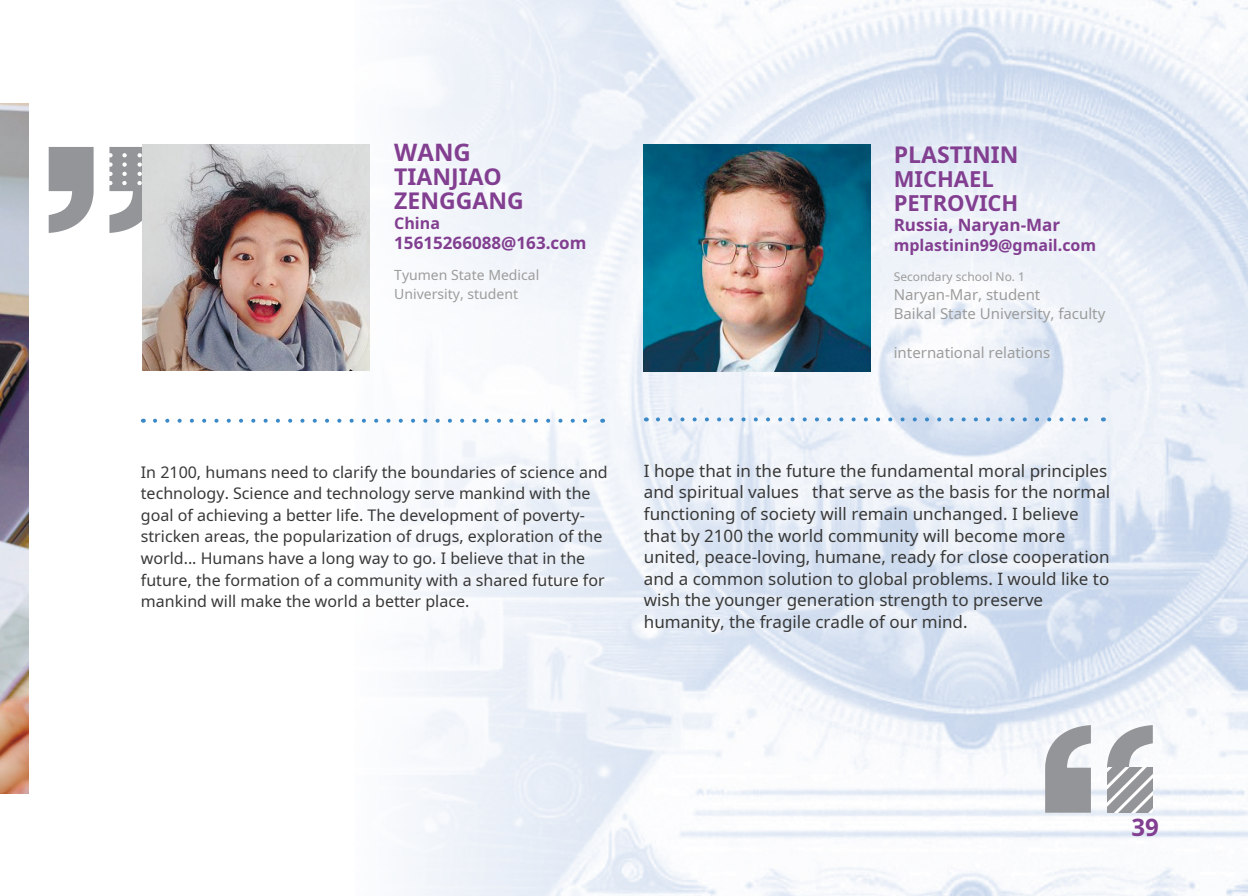
<style>
.page{position:relative;width:1248px;height:896px;background:#fff}
.page>*{position:absolute;margin:0;border:0;box-sizing:border-box;transform-origin:0 0}
.t1{font:700 24px "Noto Sans";color:#823e90}
.t2{font:700 23px/24px "Noto Sans";color:#823e90}
.t3{font:700 22px/24px "Noto Sans";color:#823e90}
.t4{font:17px/21.6px "Noto Sans";color:#383837}
.t5{font:700 17px "Noto Sans";color:#823e90}
.t6{font:16px/21.6px "Noto Sans";color:#383837}
.t7{font:700 16px "Noto Sans";color:#823e90}
.t8{font:15px/19.2px "Noto Sans";color:#9c9c9b}
.t9{font:14px/19.2px "Noto Sans";color:#9c9c9b}
.t10{font:12px "Noto Sans";color:#9c9c9b}
</style>
<div class="page">
<img style="left:363px;top:0;width:884px;height:896px">
<img style="left:0;top:103px;width:28px;height:691px">
<svg style="left:49px;top:147px;width:45px;height:86px"></svg>
<svg style="left:109px;top:147px;width:33px;height:86px"></svg>
<svg style="left:1045px;top:725px;width:45px;height:87px"></svg>
<svg style="left:1106px;top:725px;width:46px;height:88px"></svg>
<img style="left:643px;top:144px;width:227px;height:227px">
<svg style="left:657px;top:417px;width:439px;height:4px"></svg>
<svg style="left:155px;top:419px;width:441px;height:4px"></svg>
<img style="left:142px;top:144px;width:227px;height:227px">
<h1 class="t1" style="left:394px;top:136px;width:78px">WANG</h1>
<h2 class="t2" style="left:394px;top:164px;width:131px">TIANJIAO<br>ZENGGANG</h2>
<p class="t7" style="left:394px;top:212px;width:47px">China</p>
<p class="t5" style="left:394px;top:231px;width:194px">15615266088@163.com</p>
<h2 class="t2" style="left:893px;top:142px;width:126px">PLASTININ</h2>
<p class="t3" style="left:893px;top:166px;width:126px">MICHAEL<br>PETROVICH</p>
<p class="t5" style="left:893px;top:212px;width:168px">Russia, Naryan-Mar</p>
<p class="t7" style="left:893px;top:233px;width:204px">mplastinin99@gmail.com</p>
<p class="t9" style="left:394px;top:265px;width:147px">Tyumen State Medical<br>University, student</p>
<p class="t10" style="left:893px;top:268px;width:133px">Secondary school No. 1</p>
<p class="t8" style="left:893px;top:285px;width:213px">Naryan-Mar, student<br>Baikal State University, faculty</p>
<p class="t8" style="left:893px;top:342px;width:158px">international relations</p>
<p class="t6" style="left:141px;top:460px;width:468px">In 2100, humans need to clarify the boundaries of science and technology. Science and technology serve mankind with the goal of achieving a better life. The development of poverty&shy;stricken areas, the popularization of drugs, exploration of the world... Humans have a long way to go. I believe that in the future, the formation of a community with a shared future for mankind will make the world a better place.</p>
<p class="t4" style="left:643px;top:459px;width:468px">I hope that in the future the fundamental moral principles and spiritual values that serve as the basis for the normal functioning of society will remain unchanged. I believe that by 2100 the world community will become more united, peace-loving, humane, ready for close cooperation and a common solution to global problems. I would like to wish the younger generation strength to preserve humanity, the fragile cradle of our mind.</p>
<h1 class="t1" style="left:1131px;top:810px;width:29px">39</h1>
</div>
